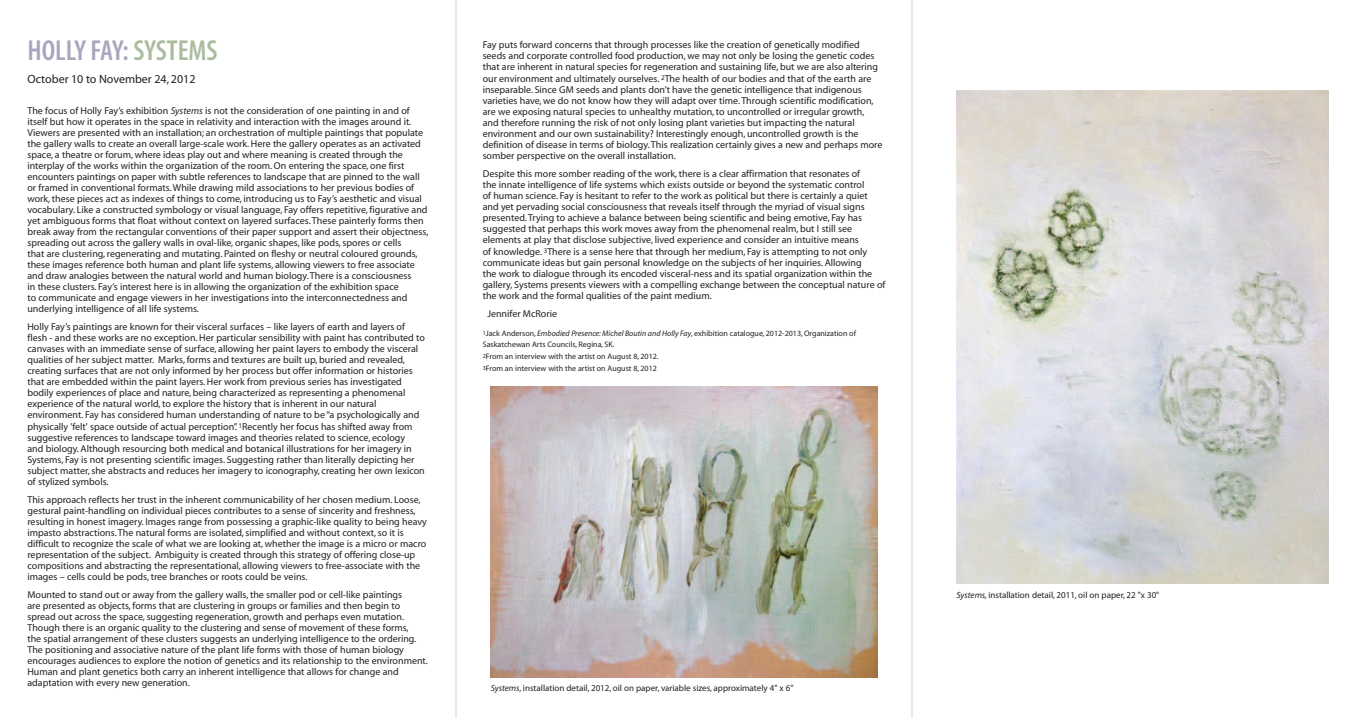
<style>
.page{position:relative;width:1368px;height:720px;background:#fff}
.page>*{position:absolute;margin:0;border:0;box-sizing:border-box;transform-origin:0 0}
.t1{font:600 condensed 29px "Myriad Pro";color:#aaa6bd}
.t2{font:12px "Myriad";color:#231f20}
.t3{font:10px/11px "Myriad";color:#231f20}
.t4{font:9px "Myriad";color:#231f20}
.t5{font:8px/11px "Myriad";color:#231f20}
.s1{color:#aabc9e}
.s2{font-style:italic}
</style>
<div class="page">
<img style="left:956px;top:91px;width:372px;height:492px">
<img style="left:490px;top:387px;width:387px;height:290px">
<hr style="left:911px;top:0;width:1px;height:718px;background:#d1d3d4">
<hr style="left:455px;top:0;width:1px;height:718px;background:#d1d3d4">
<h1 class="t1" style="left:27px;top:32px;width:192px">HOLLY FAY: <span class="s1">SYSTEMS</span></h1>
<p class="t2" style="left:27px;top:73px;width:170px">October 10 to November 24, 2012</p>
<p class="t3" style="left:27px;top:106px;width:402px">The focus of Holly Fay’s exhibition <span class="s2">Systems</span> is not the consideration of one painting in and of itself but how it operates in the space in relativity and interaction with the images around it.<br>Viewers are presented with an installation; an orchestration of multiple paintings that populate the gallery walls to create an overall large-scale work. Here the gallery operates as an activated space, a theatre or forum, where ideas play out and where meaning is created through the interplay of the works within the organization of the room. On entering the space, one first encounters paintings on paper with subtle references to landscape that are pinned to the wall or framed in conventional formats. While drawing mild associations to her previous bodies of work, these pieces act as indexes of things to come, introducing us to Fay’s aesthetic and visual vocabulary. Like a constructed symbology or visual language, Fay offers repetitive, figurative and yet ambiguous forms that float without context on layered surfaces. These painterly forms then break away from the rectangular conventions of their paper support and assert their objectness, spreading out across the gallery walls in oval-like, organic shapes, like pods, spores or cells<br>that are clustering, regenerating and mutating. Painted on fleshy or neutral coloured grounds, these images reference both human and plant life systems, allowing viewers to free associate and draw analogies between the natural world and human biology. There is a consciousness<br>in these clusters. Fay’s interest here is in allowing the organization of the exhibition space<br>to communicate and engage viewers in her investigations into the interconnectedness and underlying intelligence of all life systems.</p>
<p class="t3" style="left:27px;top:322px;width:399px">Holly Fay’s paintings are known for their visceral surfaces – like layers of earth and layers of flesh - and these works are no exception. Her particular sensibility with paint has contributed to canvases with an immediate sense of surface, allowing her paint layers to embody the visceral qualities of her subject matter. Marks, forms and textures are built up, buried and revealed, creating surfaces that are not only informed by her process but offer information or histories that are embedded within the paint layers. Her work from previous series has investigated bodily experiences of place and nature, being characterized as representing a phenomenal experience of the natural world, to explore the history that is inherent in our natural environment. Fay has considered human understanding of nature to be “a psychologically and</p>
<p class="t3" style="left:27px;top:422px;width:399px">physically 'felt' space outside of actual perception”. <sup>1</sup>Recently her focus has shifted away from suggestive references to landscape toward images and theories related to science, ecology<br>and biology. Although resourcing both medical and botanical illustrations for her imagery in Systems, Fay is not presenting scientific images. Suggesting rather than literally depicting her subject matter, she abstracts and reduces her imagery to iconography, creating her own lexicon of stylized symbols.</p>
<p class="t3" style="left:27px;top:495px;width:401px">This approach reflects her trust in the inherent communicability of her chosen medium. Loose, gestural paint-handling on individual pieces contributes to a sense of sincerity and freshness, resulting in honest imagery. Images range from possessing a graphic-like quality to being heavy impasto abstractions. The natural forms are isolated, simplified and without context, so it is difficult to recognize the scale of what we are looking at, whether the image is a micro or macro representation of the subject. Ambiguity is created through this strategy of offering close-up compositions and abstracting the representational, allowing viewers to free-associate with the images – cells could be pods, tree branches or roots could be veins.</p>
<p class="t3" style="left:27px;top:590px;width:402px">Mounted to stand out or away from the gallery walls, the smaller pod or cell-like paintings<br>are presented as objects, forms that are clustering in groups or families and then begin to spread out across the space, suggesting regeneration, growth and perhaps even mutation.<br>Though there is an organic quality to the clustering and sense of movement of these forms,<br>the spatial arrangement of these clusters suggests an underlying intelligence to the ordering.<br>The positioning and associative nature of the plant life forms with those of human biology encourages audiences to explore the notion of genetics and its relationship to the environment.<br>Human and plant genetics both carry an inherent intelligence that allows for change and adaptation with every new generation.</p>
<p class="t3" style="left:482px;top:40px;width:397px">Fay puts forward concerns that through processes like the creation of genetically modified seeds and corporate controlled food production, we may not only be losing the genetic codes that are inherent in natural species for regeneration and sustaining life, but we are also altering</p>
<p class="t3" style="left:482px;top:74px;width:401px">our environment and ultimately ourselves. <sup>2</sup>The health of our bodies and that of the earth are inseparable. Since GM seeds and plants don’t have the genetic intelligence that indigenous varieties have, we do not know how they will adapt over time. Through scientific modification, are we exposing natural species to unhealthy mutation, to uncontrolled or irregular growth, and therefore running the risk of not only losing plant varieties but impacting the natural environment and our own sustainability? Interestingly enough, uncontrolled growth is the definition of disease in terms of biology. This realization certainly gives a new and perhaps more somber perspective on the overall installation.</p>
<p class="t3" style="left:482px;top:169px;width:386px">Despite this more somber reading of the work, there is a clear affirmation that resonates of the innate intelligence of life systems which exists outside or beyond the systematic control of human science. Fay is hesitant to refer to the work as political but there is certainly a quiet and yet pervading social consciousness that reveals itself through the myriad of visual signs presented. Trying to achieve a balance between being scientific and being emotive, Fay has suggested that perhaps this work moves away from the phenomenal realm, but I still see elements at play that disclose subjective, lived experience and consider an intuitive means</p>
<p class="t3" style="left:482px;top:247px;width:404px">of knowledge. <sup>3</sup>There is a sense here that through her medium, Fay is attempting to not only communicate ideas but gain personal knowledge on the subjects of her inquiries. Allowing<br>the work to dialogue through its encoded visceral-ness and its spatial organization within the gallery, Systems presents viewers with a compelling exchange between the conceptual nature of the work and the formal qualities of the paint medium.</p>
<p class="t3" style="left:487px;top:309px;width:71px">Jennifer McRorie</p>
<p class="t5" style="left:482px;top:329px;width:375px"><sup>1</sup>Jack Anderson, <span class="s2">Embodied Presence: Michel Boutin and Holly Fay</span>, exhibition catalogue, 2012-2013, Organization of<br>Saskatchewan Arts Councils, Regina, SK.</p>
<p class="t5" style="left:482px;top:351px;width:177px;line-height:12px"><sup>2</sup>From an interview with the artist on August 8, 2012.<br><sup>3</sup>From an interview with the artist on August 8, 2012</p>
<p class="t4" style="left:490px;top:683px;width:304px"><span class="s2">Systems</span>, installation detail, 2012, oil on paper, variable sizes, approximately 4" x 6"</p>
<p class="t4" style="left:956px;top:591px;width:204px"><span class="s2">Systems,</span> installation detail, 2011, oil on paper, 22 "x 30"</p>
</div>
